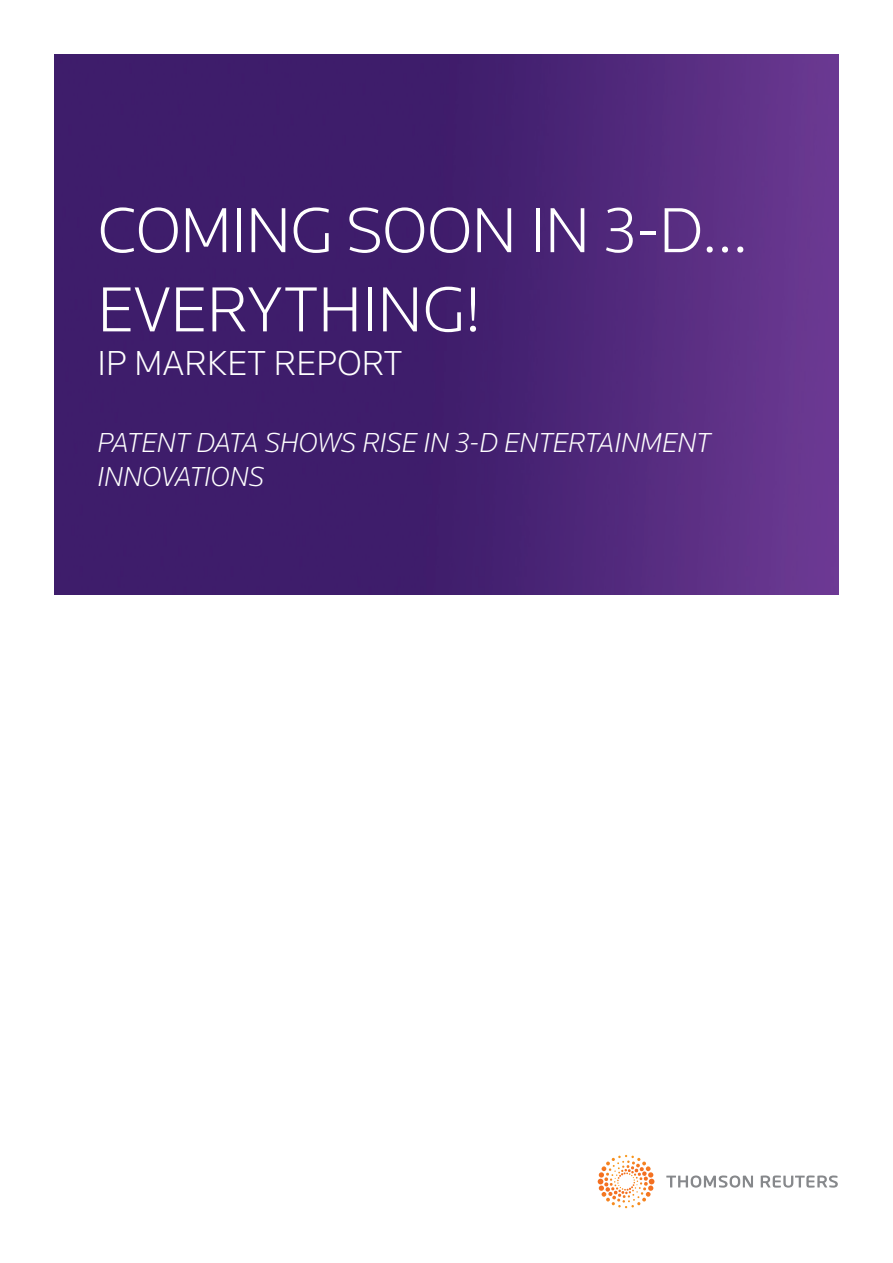
<style>
.page{position:relative;width:893px;height:1263px;background:#fff}
.page>*{position:absolute;margin:0;border:0;box-sizing:border-box;transform-origin:0 0}
.t1{font:300 66px/79.2px "Knowledge";letter-spacing:-.01em;color:#fff}
.t2{font:300 36px "Knowledge";color:#fff}
.t3{font:italic 300 28.5px/34.2px "Knowledge";color:#fff}
</style>
<div class="page">
<img style="left:54px;top:54px;width:785px;height:540px">
<svg style="left:666px;top:1175px;width:172px;height:12px"></svg>
<svg style="left:598px;top:1155px;width:56px;height:50px"></svg>
<h1 class="t1" style="left:98px;top:189px;width:652px">COMING SOON IN 3-D...<br>EVERYTHING!</h1>
<p class="t2" style="left:98px;top:340px;width:306px">IP MARKET REPORT</p>
<p class="t3" style="left:98px;top:425px;width:615px">PATENT DATA SHOWS RISE IN 3-D ENTERTAINMENT<br>INNOVATIONS</p>
</div>
